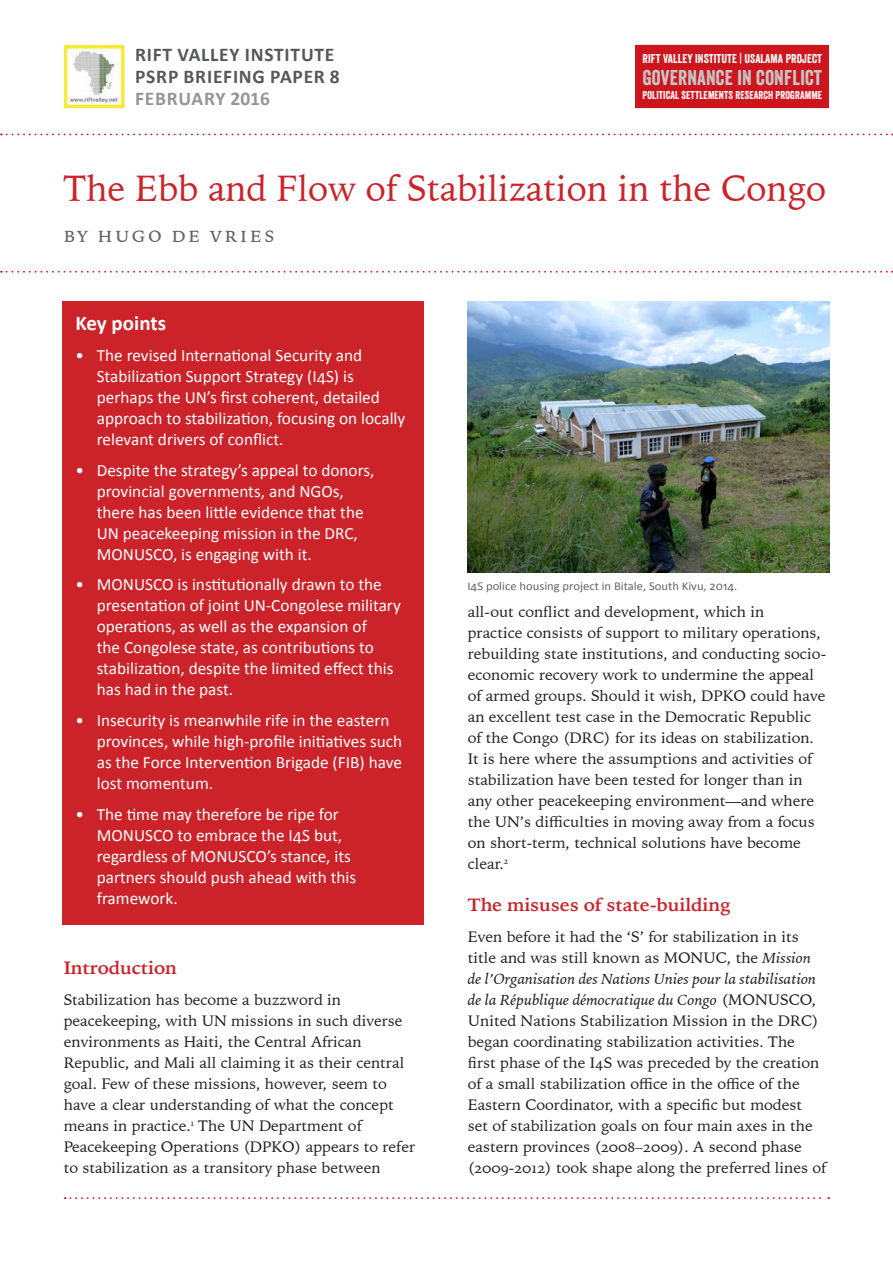
<style>
.page{position:relative;width:893px;height:1263px;background:#fff}
.page>*{position:absolute;margin:0;border:0;box-sizing:border-box;transform-origin:0 0}
.t1{font:36px "Iowan Old Style BT Pro";color:#cc2229}
.t2{font:21.75px "Iowan Old Style BT Pro";letter-spacing:.05em;color:#646464}
.Key_Points_heading{font:700 21px "Calibri";color:#fff}
.t3{font:20.7px "Veneer";letter-spacing:.01em;color:#c7c8ca}
.t4{font:700 19.5px/22.2px "Calibri";letter-spacing:.04em;color:#57585a}
.t5{font:700 19.5px "Calibri";letter-spacing:.03em;color:#939598}
.subhead_1{font:700 18px "Iowan Old Style";letter-spacing:-.005em;color:#cc2229;scale:1.05 1}
.t6{font:17.25px/21px "Calibri";color:#fff}
.body_text{font:15px/21px "Iowan Old Style BT Pro";color:#231f20;scale:1.05 1}
.t7{font:12.45px "Veneer";color:#fff}
.t8{font:12px "Calibri";color:#646464;scale:1.05 1}
.t9{font:11.1px "Veneer";letter-spacing:.005em;color:#fff}
.s1{font-family:"Times New Roman";font-weight:700}
.s2{font-style:italic}
</style>
<div class="page">
<svg style="left:1px;top:271px;width:892px;height:2px"></svg>
<svg style="left:1px;top:134px;width:892px;height:1px"></svg>
<img style="left:64px;top:45px;width:61px;height:64px">
<svg style="left:65px;top:1197px;width:764px;height:2px"></svg>
<div style="left:636px;top:45px;width:193px;height:63px;background:#cd151d"></div>
<div style="left:63px;top:302px;width:361px;height:623px;background:#cc2229"></div>
<img style="left:468px;top:302px;width:361px;height:271px">
<h3 class="t4" style="left:135px;top:43px;width:206px">RIFT VALLEY INSTITUTE<br>PSRP BRIEFING PAPER 8</h3>
<h3 class="t5" style="left:135px;top:86px;width:136px">FEBRUARY 2016</h3>
<p class="t7" style="left:643px;top:51px;width:181px">RIFT VALLEY INSTITUTE | USALAMA PROJECT</p>
<p class="t9" style="left:643px;top:88px;width:181px">POLITICAL SETTLEMENTS RESEARCH PROGRAMME</p>
<h3 class="t3" style="left:643px;top:64px;width:181px">GOVERNANCE IN CONFLICT</h3>
<h1 class="t1" style="left:64px;top:165px;width:764px">The Ebb and Flow of Stabilization in the Congo</h1>
<h2 class="t2" style="left:63px;top:219px;width:214px">by HUGO DE VRIES</h2>
<p class="Key_Points_heading" style="left:75px;top:310px;width:92px">Key points</p>
<p class="t6" style="left:97px;top:345px;width:310px;text-indent:-21px">• The revised International Security and Stabilization Support Strategy (I4S) is perhaps the UN’s first coherent, detailed approach to stabilization, focusing on locally relevant drivers of conflict.</p>
<p class="t6" style="left:97px;top:459px;width:279px;text-indent:-21px">• Despite the strategy’s appeal to donors, provincial governments, and NGOs, there has been little evidence that the UN peacekeeping mission in the DRC, MONUSCO, is engaging with it.</p>
<p class="t6" style="left:97px;top:574px;width:306px;text-indent:-21px">• MONUSCO is institutionally drawn to the presentation of joint UN-Congolese military operations, as well as the expansion of<br>the Congolese state, as contributions to stabilization, despite the limited effect this has had in the past.</p>
<p class="t6" style="left:97px;top:710px;width:307px;text-indent:-21px">• Insecurity is meanwhile rife in the eastern provinces, while high-profile initiatives such as the Force Intervention Brigade (FIB) have lost momentum.</p>
<p class="t6" style="left:97px;top:804px;width:261px;text-indent:-21px">• The time may therefore be ripe for<br>MONUSCO to embrace the I4S but, regardless of MONUSCO’s stance, its partners should push ahead with this framework.</p>
<p class="subhead_1" style="left:64px;top:951px;width:109px">Introduction</p>
<p class="body_text" style="left:64px;top:989px;width:336px">Stabilization has become a buzzword in peacekeeping, with UN missions in such diverse environments as Haiti, the Central African Republic, and Mali all claiming it as their central goal. Few of these missions, however, seem to have a clear understanding of what the concept means in practice.<sup>1</sup> The UN Department of Peacekeeping Operations (DPKO) appears to refer to stabilization as a transitory phase between</p>
<p class="t8" style="left:467px;top:578px;width:259px">I4S police housing project in Bitale, South Kivu, 2014.</p>
<p class="body_text" style="left:468px;top:600px;width:343px">all-out conflict and development, which in<br>practice consists of support to military operations, rebuilding state institutions, and conducting socio&shy;economic recovery work to undermine the appeal of armed groups. Should it wish, DPKO could have an excellent test case in the Democratic Republic of the Congo (DRC) for its ideas on stabilization.<br>It is here where the assumptions and activities of stabilization have been tested for longer than in any other peacekeeping environment<span class="s1">—</span>and where the UN’s difficulties in moving away from a focus on short-term, technical solutions have become clear.<sup>2</sup></p>
<p class="subhead_1" style="left:468px;top:888px;width:252px">The misuses of state-building</p>
<p class="body_text" style="left:468px;top:926px;width:343px">Even before it had the ‘S’ for stabilization in its title and was still known as MONUC, the <span class="s2">Mission de l’Organisation des Nations Unies pour la stabilisation de la République démocratique du Congo</span> (MONUSCO, United Nations Stabilization Mission in the DRC) began coordinating stabilization activities. The first phase of the I4S was preceded by the creation of a small stabilization office in the office of the Eastern Coordinator, with a specific but modest set of stabilization goals on four main axes in the eastern provinces (2008–2009). A second phase (2009-2012) took shape along the preferred lines of</p>
</div>
